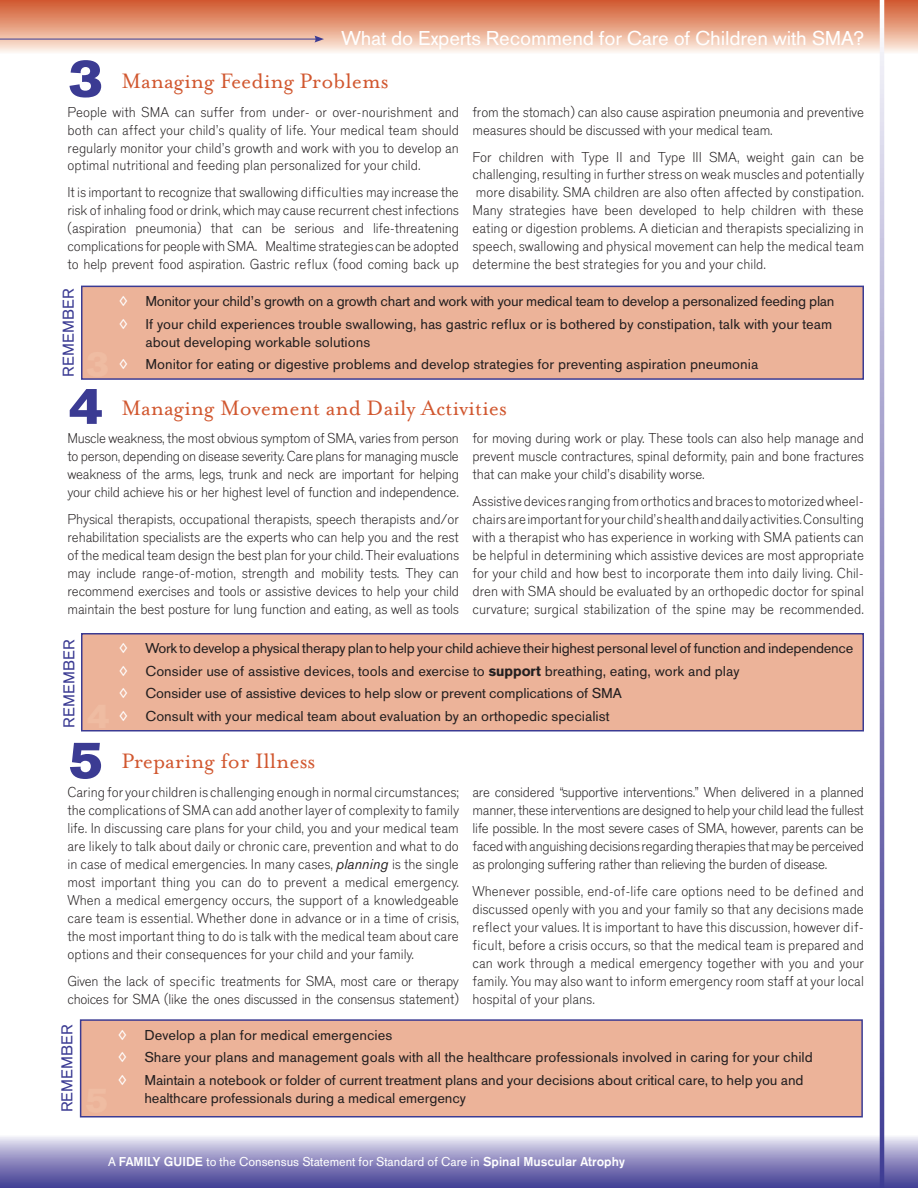
<style>
.page{position:relative;width:918px;height:1188px;background:#fff}
.page>*{position:absolute;margin:0;border:0;box-sizing:border-box;transform-origin:0 0}
.t1{font:54px "A Grotesk Super";color:#3b3b93}
.t2{font:24px "Mrs Eaves Roman";color:#d1572f}
.t3{font:21px "A Grotesk Rgl";letter-spacing:-.01em;color:#fff}
.t4{font:16.5px "A Grotesk Rgl";color:#3b3b93}
.Normal__Web{font:15px/18px "A Grotesk Lgt";letter-spacing:-.01em;color:#231f20;text-align:justify}
.t5{font:15px/18px "A Grotesk Rgl";color:#231f20}
.t6{font:15px "A Grotesk Rgl";letter-spacing:-.02em;color:#231f20}
.t7{font:13.5px "A Grotesk Rgl";color:#fff;scale:.95 1}
.s1{font-family:"A Grotesk Bld";color:#fff}
.s2{font-family:"A Grotesk Bld"}
.s3{font-family:"A Grotesk Itl"}
.s4{font-family:"A Grotesk Mdm"}
</style>
<div class="page">
<svg style="left:0;top:1134px;width:918px;height:54px;background:#9591c3"></svg>
<div style="left:0;top:0;width:918px;height:54px;background:linear-gradient(to bottom,#d15527,#fbf0e7)"></div>
<svg style="left:880px;top:0;width:4px;height:1188px;background:#938fc2"></svg>
<div style="left:82px;top:286px;width:781px;height:93px;background:#ecb399"></div>
<div style="left:81px;top:286px;width:783px;height:94px;border:2px solid #3b3b93"></div>
<div style="left:82px;top:634px;width:781px;height:97px;background:#ecb399"></div>
<div style="left:81px;top:633px;width:783px;height:99px;border:2px solid #3b3b93"></div>
<div style="left:81px;top:1020px;width:781px;height:97px;background:#ecb399"></div>
<div style="left:80px;top:1019px;width:783px;height:99px;border:2px solid #3b3b93"></div>
<hr style="left:0;top:39px;width:317px;height:1px;background:#3b3b93">
<svg style="left:315px;top:36px;width:9px;height:7px"></svg>
<p class="t1" style="left:68px;top:42px;width:38px">3</p>
<p class="t3" style="left:341px;top:24px;width:524px">What do Experts Recommend for Care of Children with SMA?</p>
<p class="t2" style="left:122px;top:68px;width:269px">Managing Feeding Problems</p>
<p class="Normal__Web" style="left:68px;top:104px;width:393px">People with SMA can suffer from under- or over-nourishment and both can affect your child’s quality of life. Your medical team should regularly monitor your child’s growth and work with you to develop an optimal nutritional and feeding plan personalized for your child.</p>
<p class="Normal__Web" style="left:68px;top:185px;width:393px">It is important to recognize that swallowing difficulties may increase the risk of inhaling food or drink, which may cause recurrent chest infections (aspiration pneumonia) that can be serious and life-threatening complications for people with SMA. Mealtime strategies can be adopted to help prevent food aspiration. Gastric reflux (food coming back up</p>
<p class="Normal__Web" style="left:472px;top:104px;width:393px">from the stomach) can also cause aspiration pneumonia and preventive measures should be discussed with your medical team.</p>
<p class="Normal__Web" style="left:472px;top:149px;width:393px">For children with Type II and Type III SMA, weight gain can be challenging, resulting in further stress on weak muscles and potentially more disability. SMA children are also often affected by constipation.<br>Many strategies have been developed to help children with these eating or digestion problems. A dietician and therapists specializing in speech, swallowing and physical movement can help the medical team determine the best strategies for you and your child.</p>
<p class="t4" style="left:57px;top:377px;width:88px;rotate:-90deg">Remember</p>
<p class="t6" style="left:119px;top:291px;width:718px"><span class="s1">◊</span> Monitor your child’s growth on a growth chart and work with your medical team to develop a personalized feeding plan</p>
<p class="t5" style="left:146px;top:316px;width:688px;text-indent:-27px"><span class="s1">◊</span> If your child experiences trouble swallowing, has gastric reflux or is bothered by constipation, talk with your team about developing workable solutions</p>
<p class="t5" style="left:119px;top:356px;width:641px"><span class="s1">◊</span> Monitor for eating or digestive problems and develop strategies for preventing aspiration pneumonia</p>
<p class="t1" style="left:68px;top:370px;width:38px">4</p>
<p class="t2" style="left:122px;top:394px;width:387px">Managing Movement and Daily Activities</p>
<p class="Normal__Web" style="left:68px;top:431px;width:393px">Muscle weakness, the most obvious symptom of SMA, varies from person to person, depending on disease severity. Care plans for managing muscle weakness of the arms, legs, trunk and neck are important for helping your child achieve his or her highest level of function and independence.</p>
<p class="Normal__Web" style="left:68px;top:512px;width:393px">Physical therapists, occupational therapists, speech therapists and/or rehabilitation specialists are the experts who can help you and the rest of the medical team design the best plan for your child. Their evaluations may include range-of-motion, strength and mobility tests. They can recommend exercises and tools or assistive devices to help your child maintain the best posture for lung function and eating, as well as tools</p>
<p class="Normal__Web" style="left:472px;top:431px;width:393px">for moving during work or play. These tools can also help manage and prevent muscle contractures, spinal deformity, pain and bone fractures that can make your child’s disability worse.</p>
<p class="Normal__Web" style="left:472px;top:494px;width:393px">Assistive devices ranging from orthotics and braces to motorized wheel&shy;chairs are important for your child’s health and daily activities. Consulting with a therapist who has experience in working with SMA patients can be helpful in determining which assistive devices are most appropriate for your child and how best to incorporate them into daily living. Chil&shy;dren with SMA should be evaluated by an orthopedic doctor for spinal curvature; surgical stabilization of the spine may be recommended.</p>
<p class="t4" style="left:58px;top:728px;width:88px;rotate:-90deg">Remember</p>
<p class="t6" style="left:119px;top:638px;width:736px"><span class="s1">◊</span> Work to develop a physical therapy plan to help your child achieve their highest personal level of function and independence</p>
<p class="t5" style="left:119px;top:663px;width:623px"><span class="s1">◊</span> Consider use of assistive devices, tools and exercise to <span class="s2">support</span> breathing, eating, work and play</p>
<p class="t5" style="left:119px;top:686px;width:505px"><span class="s1">◊</span> Consider use of assistive devices to help slow or prevent complications of SMA</p>
<p class="t5" style="left:119px;top:708px;width:493px"><span class="s1">◊</span> Consult with your medical team about evaluation by an orthopedic specialist</p>
<p class="t1" style="left:68px;top:724px;width:38px">5</p>
<p class="t2" style="left:122px;top:748px;width:195px">Preparing for Illness</p>
<p class="Normal__Web" style="left:68px;top:785px;width:393px">Caring for your children is challenging enough in normal circumstances; the complications of SMA can add another layer of complexity to family life. In discussing care plans for your child, you and your medical team are likely to talk about daily or chronic care, prevention and what to do in case of medical emergencies. In many cases, <span class="s3">planning</span> is the single most important thing you can do to prevent a medical emergency.<br>When a medical emergency occurs, the support of a knowledgeable care team is essential. Whether done in advance or in a time of crisis, the most important thing to do is talk with the medical team about care options and their consequences for your child and your family.</p>
<p class="Normal__Web" style="left:68px;top:974px;width:393px">Given the lack of specific treatments for SMA, most care or therapy choices for SMA (like the ones discussed in the consensus statement)</p>
<p class="Normal__Web" style="left:472px;top:785px;width:393px">are considered “supportive interventions.” When delivered in a planned manner, these interventions are designed to help your child lead the fullest life possible. In the most severe cases of SMA, however, parents can be faced with anguishing decisions regarding therapies that may be perceived as prolonging suffering rather than relieving the burden of disease.</p>
<p class="Normal__Web" style="left:472px;top:884px;width:393px">Whenever possible, end-of-life care options need to be defined and discussed openly with you and your family so that any decisions made reflect your values. It is important to have this discussion, however dif&shy;ficult, before a crisis occurs, so that the medical team is prepared and can work through a medical emergency together with you and your family. You may also want to inform emergency room staff at your local hospital of your plans.</p>
<p class="t4" style="left:56px;top:1112px;width:88px;rotate:-90deg">Remember</p>
<p class="t5" style="left:117px;top:1027px;width:277px"><span class="s1">◊</span> Develop a plan for medical emergencies</p>
<p class="t5" style="left:117px;top:1050px;width:697px"><span class="s1">◊</span> Share your plans and management goals with all the healthcare professionals involved in caring for your child</p>
<p class="t5" style="left:144px;top:1072px;width:661px;text-indent:-27px"><span class="s1">◊</span> Maintain a notebook or folder of current treatment plans and your decisions about critical care, to help you and healthcare professionals during a medical emergency</p>
<p class="t7" style="left:108px;top:1152px;width:545px">A <span class="s4">FAMILY GUIDE</span> to the Consensus Statement for Standard of Care in <span class="s4">Spinal Muscular Atrophy</span></p>
</div>
